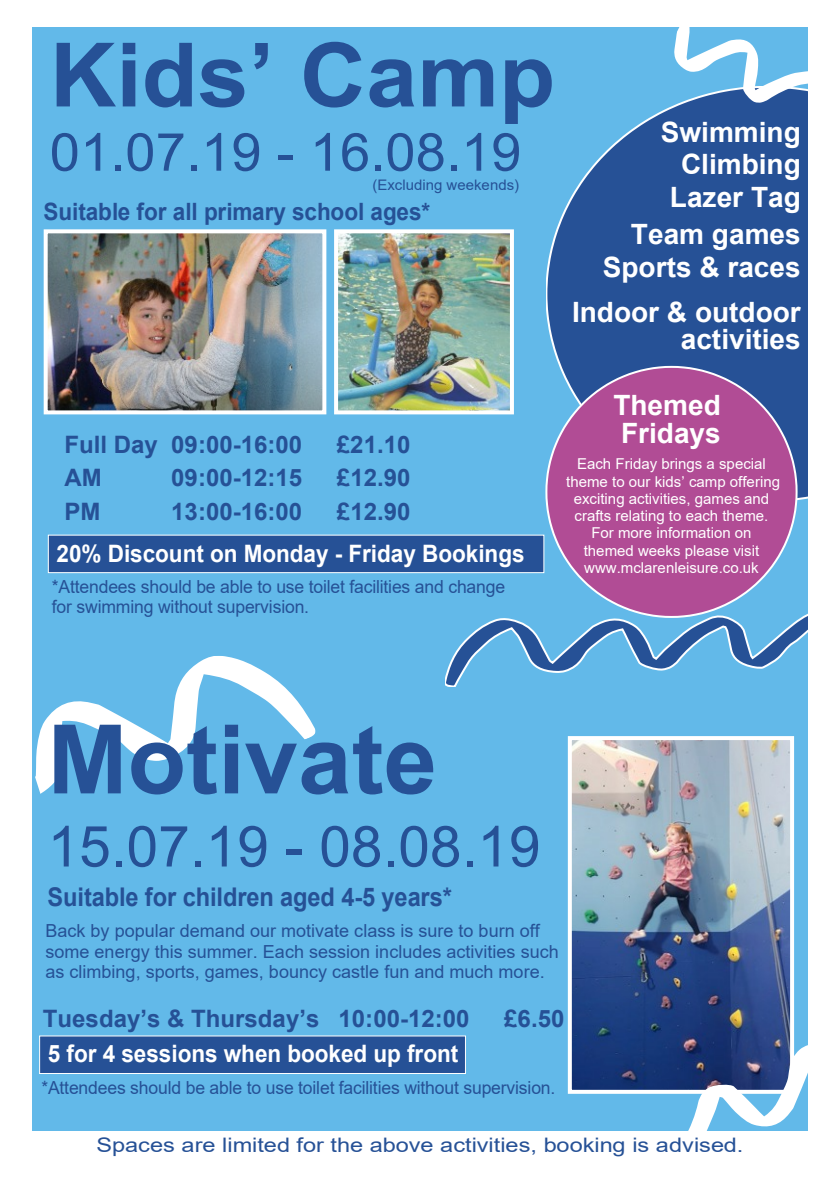
<style>
.page{position:relative;width:840px;height:1191px;background:#fff}
.page>*{position:absolute;margin:0;border:0;box-sizing:border-box;transform-origin:0 0}
.t1{font:700 95.8px "Arial";color:#265196}
.t2{font:700 88.8px "Arial";color:#265196}
.t3{font:56.8px "Arial";color:#265196}
.t4{font:52.6px "Arial";letter-spacing:.005em;color:#265196}
.t5{font:700 28px/32.6px "Arial";color:#fff;text-align:right}
.t6{font:700 25.8px "Arial";letter-spacing:-.005em;color:#265196;scale:.92 1}
.t7{font:700 24px "Arial";color:#265196}
.t8{font:700 24px "Arial";letter-spacing:-.005em;color:#fff;scale:.94 1}
.t9{font:700 23.8px "Arial";color:#265196;scale:.94 1}
.t10{font:20px "Arial";color:#265196;scale:1.17 1}
.t11{font:18px/20.6px "Arial";color:#265196}
.t12{font:15px/17.2px "Arial";color:#fff;text-align:center}
.t13{font:14.6px "Arial";color:#265196}
</style>
<div class="page">
<div style="left:32px;top:27px;width:775px;height:1103px;background:#62b9e9"></div>
<svg style="left:546px;top:114px;width:261px;height:386px;background:#2e5d9f"></svg>
<svg style="left:544px;top:365px;width:254px;height:242px;background:#9d5ca1"></svg>
<svg style="left:445px;top:607px;width:362px;height:79px"></svg>
<svg style="left:656px;top:27px;width:152px;height:111px"></svg>
<img style="left:49px;top:234px;width:272px;height:175px">
<div style="left:44px;top:229px;width:282px;height:185px;border:4px solid #fff"></div>
<img style="left:339px;top:234px;width:169px;height:175px">
<div style="left:334px;top:229px;width:179px;height:185px;border:4px solid #fff"></div>
<div style="left:48px;top:534px;width:496px;height:39px;background:#265196;border:1px solid #fff"></div>
<svg style="left:35px;top:656px;width:280px;height:138px"></svg>
<img style="left:572px;top:741px;width:216px;height:347px">
<div style="left:567px;top:736px;width:226px;height:357px;border:4px solid #fff"></div>
<div style="left:39px;top:1035px;width:426px;height:39px;background:#265196;border:1px solid #fff"></div>
<svg style="left:640px;top:1016px;width:168px;height:115px"></svg>
<h2 class="t2" style="left:50px;top:42px;width:506px">Kids’ Camp</h2>
<h3 class="t4" style="left:50px;top:132px;width:473px">01.07.19 - 16.08.19</h3>
<p class="t13" style="left:372px;top:179px;width:148px">(Excluding weekends)</p>
<h3 class="t9" style="left:43px;top:202px;width:413px">Suitable for all primary school ages*</h3>
<h3 class="t5" style="left:660px;top:118px;width:141px">Swimming<br>Climbing<br>Lazer Tag</h3>
<h3 class="t5" style="left:602px;top:221px;width:199px">Team games<br>Sports &amp; races</h3>
<h3 class="t5" style="left:571px;top:301px;width:230px;line-height:27.6px">Indoor &amp; outdoor activities</h3>
<h3 class="t7" style="left:64px;top:435px;width:239px">Full Day 09:00-16:00</h3>
<h3 class="t7" style="left:337px;top:435px;width:75px">£21.10</h3>
<h3 class="t7" style="left:64px;top:469px;width:39px">AM</h3>
<h3 class="t7" style="left:171px;top:469px;width:132px">09:00-12:15</h3>
<h3 class="t7" style="left:337px;top:469px;width:75px">£12.90</h3>
<h3 class="t7" style="left:64px;top:503px;width:37px">PM</h3>
<h3 class="t7" style="left:171px;top:503px;width:132px">13:00-16:00</h3>
<h3 class="t7" style="left:337px;top:503px;width:75px">£12.90</h3>
<h3 class="t8" style="left:56px;top:544px;width:499px">20% Discount on Monday - Friday Bookings</h3>
<p class="t11" style="left:52px;top:577px;width:454px">*Attendees should be able to use toilet facilities and change for swimming without supervision.</p>
<h3 class="t5" style="left:613px;top:394px;width:109px;line-height:27.6px;text-align:left">Themed<br>Fridays</h3>
<p class="t12" style="left:566px;top:457px;width:215px">Each Friday brings a special theme to our kids’ camp offering exciting activities, games and crafts relating to each theme.<br>For more information on themed weeks please visit www.mclarenleisure.co.uk</p>
<h1 class="t1" style="left:48px;top:723px;width:391px">Motivate</h1>
<h3 class="t3" style="left:48px;top:825px;width:494px">15.07.19 - 08.08.19</h3>
<h3 class="t6" style="left:48px;top:887px;width:440px">Suitable for children aged 4-5 years*</h3>
<p class="t11" style="left:45px;top:922px;width:514px">Back by popular demand our motivate class is sure to burn off some energy this summer. Each session includes activities such as climbing, sports, games, bouncy castle fun and much more.</p>
<h3 class="t7" style="left:43px;top:1010px;width:428px">Tuesday’s &amp; Thursday’s 10:00-12:00</h3>
<h3 class="t7" style="left:504px;top:1010px;width:62px">£6.50</h3>
<h3 class="t8" style="left:48px;top:1045px;width:438px">5 for 4 sessions when booked up front</h3>
<p class="t11" style="left:41px;top:1078px;width:515px">*Attendees should be able to use toilet facilities without supervision.</p>
<p class="t10" style="left:96px;top:1137px;width:554px">Spaces are limited for the above activities, booking is advised.</p>
</div>
